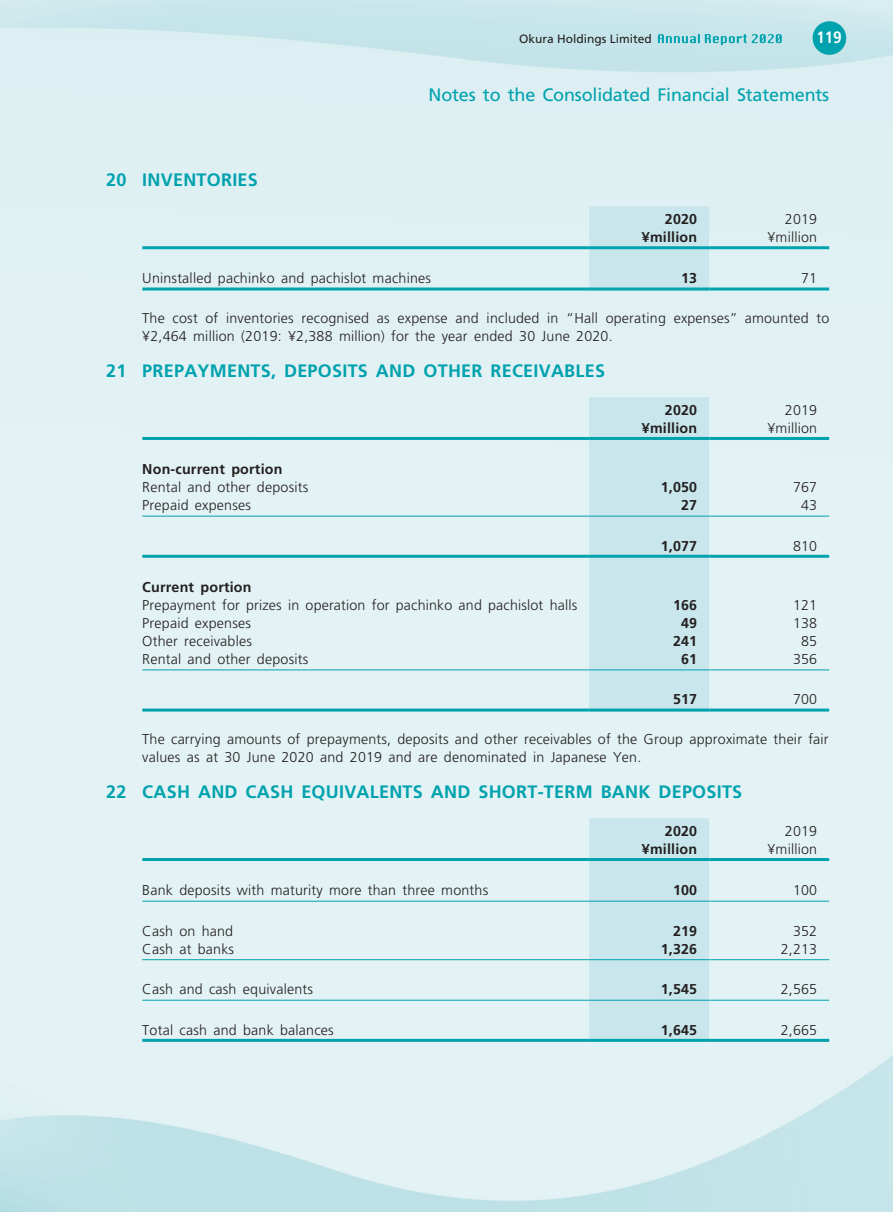
<style>
.page{position:relative;width:893px;height:1212px;background:#fff}
.page>*{position:absolute;margin:0;border:0;box-sizing:border-box;transform-origin:0 0}
._03_H1{font:700 18px "Frutiger LT Std";letter-spacing:.015em;color:#00a2ae}
.t1{font:18px "Frutiger LT Std";letter-spacing:-.01em;color:#00a2ae}
.t2{font:700 condensed 16.5px "Frutiger LT Std";color:#fff}
._15_Table_Stub{font:300 14.25px "Frutiger LT Std";letter-spacing:.015em;color:#231f20}
._12___P2{font:300 14.25px/18px "Frutiger LT Std";letter-spacing:.015em;color:#231f20}
._01_Body_Text{font:700 14.25px "Frutiger LT Std";letter-spacing:.015em;color:#231f20}
._01_Body_Text-2{font:300 14.25px "Frutiger LT Std";letter-spacing:.015em;color:#231f20}
._15_Table_Stub-2{font:700 14.25px "Frutiger LT Std";letter-spacing:.015em;color:#231f20}
.t3{font:12px "Frutiger LT Std";color:#231f20}
</style>
<div class="page">
<img style="left:0;top:0;width:893px;height:1212px">
<svg style="left:658px;top:34px;width:124px;height:11px"></svg>
<div style="left:813px;top:21px;width:33px;height:34px;background:#00a2ae;border-radius:50%"></div>
<div style="left:589px;top:206px;width:120px;height:81px;background:#c8e6eb"></div>
<hr style="left:142px;top:246px;width:447px;height:3px;background:#00a2ae">
<hr style="left:589px;top:246px;width:120px;height:3px;background:#00a2ae">
<hr style="left:709px;top:246px;width:120px;height:3px;background:#00a2ae">
<hr style="left:142px;top:287px;width:447px;height:3px;background:#00a2ae">
<hr style="left:589px;top:287px;width:120px;height:3px;background:#00a2ae">
<hr style="left:709px;top:287px;width:120px;height:3px;background:#00a2ae">
<div style="left:589px;top:397px;width:120px;height:311px;background:#c8e6eb"></div>
<hr style="left:142px;top:437px;width:447px;height:3px;background:#00a2ae">
<hr style="left:589px;top:437px;width:120px;height:3px;background:#00a2ae">
<hr style="left:709px;top:437px;width:120px;height:3px;background:#00a2ae">
<hr style="left:142px;top:516px;width:447px;height:1px;background:#00a2ae">
<hr style="left:589px;top:516px;width:120px;height:1px;background:#00a2ae">
<hr style="left:709px;top:516px;width:120px;height:1px;background:#00a2ae">
<hr style="left:142px;top:555px;width:447px;height:3px;background:#00a2ae">
<hr style="left:589px;top:555px;width:120px;height:3px;background:#00a2ae">
<hr style="left:709px;top:555px;width:120px;height:3px;background:#00a2ae">
<hr style="left:142px;top:669px;width:447px;height:1px;background:#00a2ae">
<hr style="left:589px;top:669px;width:120px;height:1px;background:#00a2ae">
<hr style="left:709px;top:669px;width:120px;height:1px;background:#00a2ae">
<hr style="left:142px;top:708px;width:447px;height:3px;background:#00a2ae">
<hr style="left:589px;top:708px;width:120px;height:3px;background:#00a2ae">
<hr style="left:709px;top:708px;width:120px;height:3px;background:#00a2ae">
<div style="left:589px;top:818px;width:120px;height:221px;background:#c8e6eb"></div>
<hr style="left:142px;top:858px;width:447px;height:3px;background:#00a2ae">
<hr style="left:589px;top:858px;width:120px;height:3px;background:#00a2ae">
<hr style="left:709px;top:858px;width:120px;height:3px;background:#00a2ae">
<hr style="left:142px;top:901px;width:447px;height:1px;background:#00a2ae">
<hr style="left:589px;top:901px;width:120px;height:1px;background:#00a2ae">
<hr style="left:709px;top:901px;width:120px;height:1px;background:#00a2ae">
<hr style="left:142px;top:959px;width:447px;height:1px;background:#00a2ae">
<hr style="left:589px;top:959px;width:120px;height:1px;background:#00a2ae">
<hr style="left:709px;top:959px;width:120px;height:1px;background:#00a2ae">
<hr style="left:142px;top:1000px;width:447px;height:1px;background:#00a2ae">
<hr style="left:589px;top:1000px;width:120px;height:1px;background:#00a2ae">
<hr style="left:709px;top:1000px;width:120px;height:1px;background:#00a2ae">
<hr style="left:142px;top:1039px;width:447px;height:3px;background:#00a2ae">
<hr style="left:589px;top:1039px;width:120px;height:3px;background:#00a2ae">
<hr style="left:709px;top:1039px;width:120px;height:3px;background:#00a2ae">
<p class="t3" style="left:519px;top:32px;width:134px">Okura Holdings Limited</p>
<p class="t2" style="left:816px;top:28px;width:27px">119</p>
<p class="_03_H1" style="left:106px;top:169px;width:153px">20 INVENTORIES</p>
<p class="t1" style="left:429px;top:84px;width:402px">Notes to the Consolidated Financial Statements</p>
<p class="_01_Body_Text" style="left:665px;top:211px;width:34px">2020</p>
<p class="_01_Body_Text-2" style="left:785px;top:211px;width:34px">2019</p>
<p class="_01_Body_Text" style="left:642px;top:229px;width:57px">¥million</p>
<p class="_01_Body_Text-2" style="left:767px;top:229px;width:51px">¥million</p>
<p class="_15_Table_Stub" style="left:142px;top:270px;width:290px">Uninstalled pachinko and pachislot machines</p>
<p class="_01_Body_Text" style="left:681px;top:270px;width:18px">13</p>
<p class="_01_Body_Text-2" style="left:801px;top:270px;width:18px">71</p>
<p class="_12___P2" style="left:142px;top:309px;width:688px">The cost of inventories recognised as expense and included in “Hall operating expenses” amounted to ¥2,464 million (2019: ¥2,388 million) for the year ended 30 June 2020.</p>
<p class="_03_H1" style="left:106px;top:360px;width:500px">21 PREPAYMENTS, DEPOSITS AND OTHER RECEIVABLES</p>
<p class="_01_Body_Text" style="left:665px;top:402px;width:34px">2020</p>
<p class="_01_Body_Text-2" style="left:785px;top:402px;width:34px">2019</p>
<p class="_01_Body_Text" style="left:642px;top:420px;width:57px">¥million</p>
<p class="_01_Body_Text-2" style="left:767px;top:420px;width:51px">¥million</p>
<p class="_15_Table_Stub-2" style="left:142px;top:461px;width:142px">Non-current portion</p>
<p class="_15_Table_Stub" style="left:142px;top:479px;width:167px">Rental and other deposits</p>
<p class="_01_Body_Text" style="left:661px;top:479px;width:38px">1,050</p>
<p class="_01_Body_Text-2" style="left:793px;top:479px;width:26px">767</p>
<p class="_15_Table_Stub" style="left:142px;top:497px;width:110px">Prepaid expenses</p>
<p class="_01_Body_Text" style="left:681px;top:497px;width:18px">27</p>
<p class="_01_Body_Text-2" style="left:801px;top:497px;width:18px">43</p>
<p class="_01_Body_Text" style="left:661px;top:537px;width:38px">1,077</p>
<p class="_01_Body_Text-2" style="left:793px;top:538px;width:26px">810</p>
<p class="_15_Table_Stub-2" style="left:142px;top:579px;width:111px">Current portion</p>
<p class="_15_Table_Stub" style="left:142px;top:597px;width:436px">Prepayment for prizes in operation for pachinko and pachislot halls</p>
<p class="_01_Body_Text" style="left:673px;top:597px;width:26px">166</p>
<p class="_01_Body_Text-2" style="left:793px;top:597px;width:26px">121</p>
<p class="_15_Table_Stub" style="left:142px;top:615px;width:110px">Prepaid expenses</p>
<p class="_01_Body_Text" style="left:681px;top:615px;width:18px">49</p>
<p class="_01_Body_Text-2" style="left:793px;top:615px;width:26px">138</p>
<p class="_15_Table_Stub" style="left:142px;top:633px;width:111px">Other receivables</p>
<p class="_01_Body_Text" style="left:673px;top:633px;width:26px">241</p>
<p class="_01_Body_Text-2" style="left:801px;top:633px;width:18px">85</p>
<p class="_15_Table_Stub" style="left:142px;top:651px;width:167px">Rental and other deposits</p>
<p class="_01_Body_Text" style="left:681px;top:651px;width:18px">61</p>
<p class="_01_Body_Text-2" style="left:793px;top:651px;width:26px">356</p>
<p class="_01_Body_Text" style="left:673px;top:691px;width:26px">517</p>
<p class="_01_Body_Text-2" style="left:793px;top:691px;width:26px">700</p>
<p class="_12___P2" style="left:142px;top:730px;width:688px">The carrying amounts of prepayments, deposits and other receivables of the Group approximate their fair values as at 30 June 2020 and 2019 and are denominated in Japanese Yen.</p>
<p class="_03_H1" style="left:106px;top:781px;width:637px">22 CASH AND CASH EQUIVALENTS AND SHORT-TERM BANK DEPOSITS</p>
<p class="_01_Body_Text" style="left:665px;top:822px;width:34px">2020</p>
<p class="_01_Body_Text-2" style="left:785px;top:823px;width:34px">2019</p>
<p class="_01_Body_Text" style="left:642px;top:840px;width:57px">¥million</p>
<p class="_01_Body_Text-2" style="left:767px;top:841px;width:51px">¥million</p>
<p class="_15_Table_Stub" style="left:142px;top:882px;width:347px">Bank deposits with maturity more than three months</p>
<p class="_01_Body_Text" style="left:673px;top:882px;width:26px">100</p>
<p class="_01_Body_Text-2" style="left:793px;top:882px;width:26px">100</p>
<p class="_15_Table_Stub" style="left:142px;top:923px;width:92px">Cash on hand</p>
<p class="_01_Body_Text" style="left:673px;top:922px;width:26px">219</p>
<p class="_01_Body_Text-2" style="left:793px;top:923px;width:26px">352</p>
<p class="_15_Table_Stub" style="left:142px;top:941px;width:93px">Cash at banks</p>
<p class="_01_Body_Text" style="left:661px;top:940px;width:38px">1,326</p>
<p class="_01_Body_Text-2" style="left:781px;top:941px;width:38px">2,213</p>
<p class="_15_Table_Stub" style="left:142px;top:981px;width:172px">Cash and cash equivalents</p>
<p class="_01_Body_Text" style="left:661px;top:981px;width:38px">1,545</p>
<p class="_01_Body_Text-2" style="left:781px;top:981px;width:38px">2,565</p>
<p class="_15_Table_Stub" style="left:142px;top:1022px;width:193px">Total cash and bank balances</p>
<p class="_01_Body_Text" style="left:661px;top:1021px;width:38px">1,645</p>
<p class="_01_Body_Text-2" style="left:781px;top:1022px;width:38px">2,665</p>
</div>
